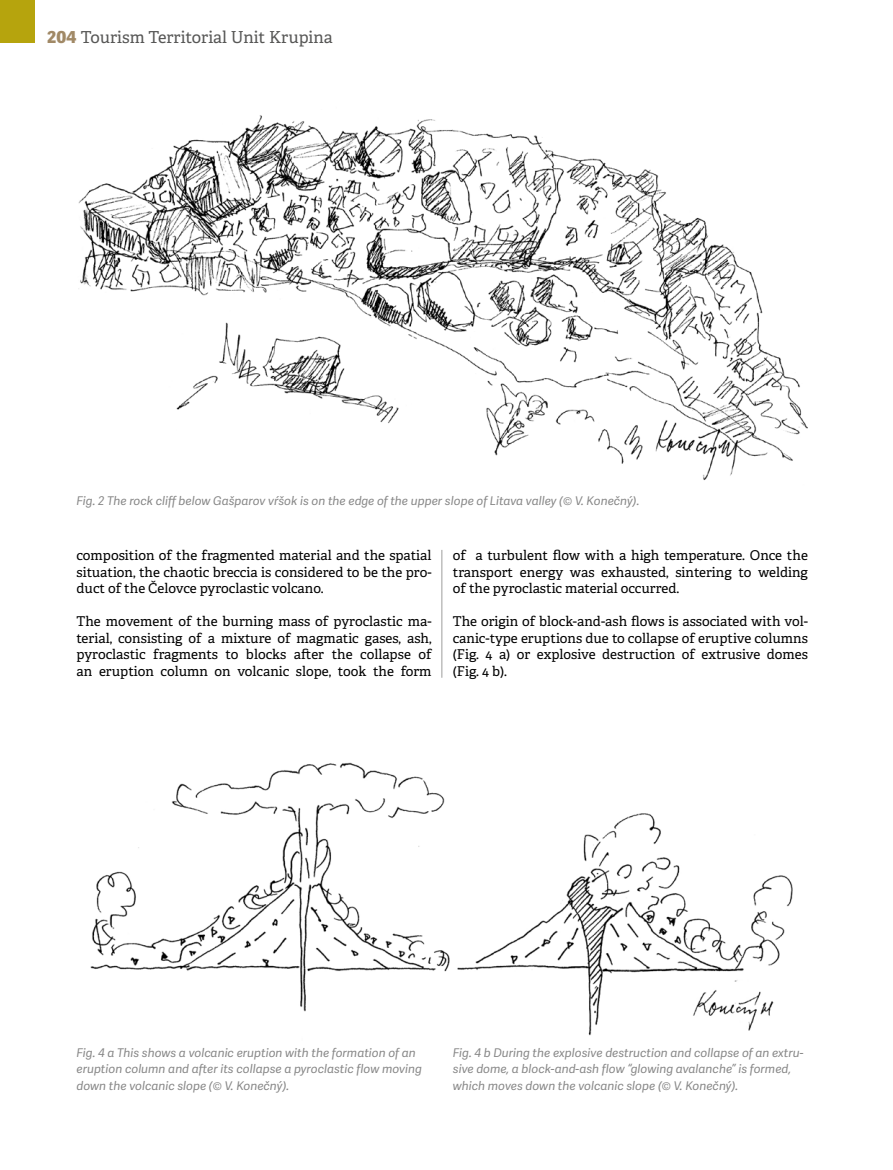
<style>
.page{position:relative;width:893px;height:1170px;background:#fff}
.page>*{position:absolute;margin:0;border:0;box-sizing:border-box;transform-origin:0 0}
.t1{font:16.5px "Adelle";color:#575756}
.t2{font:13.5px/16.5px "Adelle";color:#000;text-align:justify}
.t3{font:italic 12px/16.5px "Adelle Sans";color:#878787}
.s1{font-family:"Adelle Sans";font-weight:800;color:#a18966}
</style>
<div class="page">
<div style="left:0;top:0;width:34px;height:43px;background:#b6a40d"></div>
<img style="left:78px;top:115px;width:730px;height:366px">
<img style="left:90px;top:762px;width:703px;height:274px">
<hr style="left:441px;top:550px;width:1px;height:127px;background:#9d9d9c">
<p class="t1" style="left:47px;top:27px;width:287px"><span class="s1">204</span> Tourism Territorial Unit Krupina</p>
<p class="t3" style="left:77px;top:492px;width:564px">Fig. 2 The rock cliff below Gašparov vŕšok is on the edge of the upper slope of Litava valley (© V. Konečný).</p>
<p class="t2" style="left:77px;top:547px;width:357px">composition of the fragmented material and the spatial situation, the chaotic breccia is considered to be the pro&shy;duct of the Čelovce pyroclastic volcano.</p>
<p class="t2" style="left:77px;top:613px;width:357px">The movement of the burning mass of pyroclastic ma&shy;terial, consisting of a mixture of magmatic gases, ash, pyroclastic fragments to blocks after the collapse of an eruption column on volcanic slope, took the form</p>
<p class="t2" style="left:453px;top:547px;width:357px">of a turbulent flow with a high temperature. Once the transport energy was exhausted, sintering to welding of the pyroclastic material occurred.</p>
<p class="t2" style="left:453px;top:613px;width:357px">The origin of block-and-ash flows is associated with vol&shy;canic-type eruptions due to collapse of eruptive columns (Fig. 4 a) or explosive destruction of extrusive domes (Fig. 4 b).</p>
<p class="t3" style="left:77px;top:1044px;width:347px">Fig. 4 a This shows a volcanic eruption with the formation of an eruption column and after its collapse a pyroclastic flow moving down the volcanic slope (© V. Konečný).</p>
<p class="t3" style="left:453px;top:1044px;width:352px">Fig. 4 b During the explosive destruction and collapse of an extru&shy;sive dome, a block-and-ash flow “glowing avalanche” is formed, which moves down the volcanic slope (© V. Konečný).</p>
</div>
